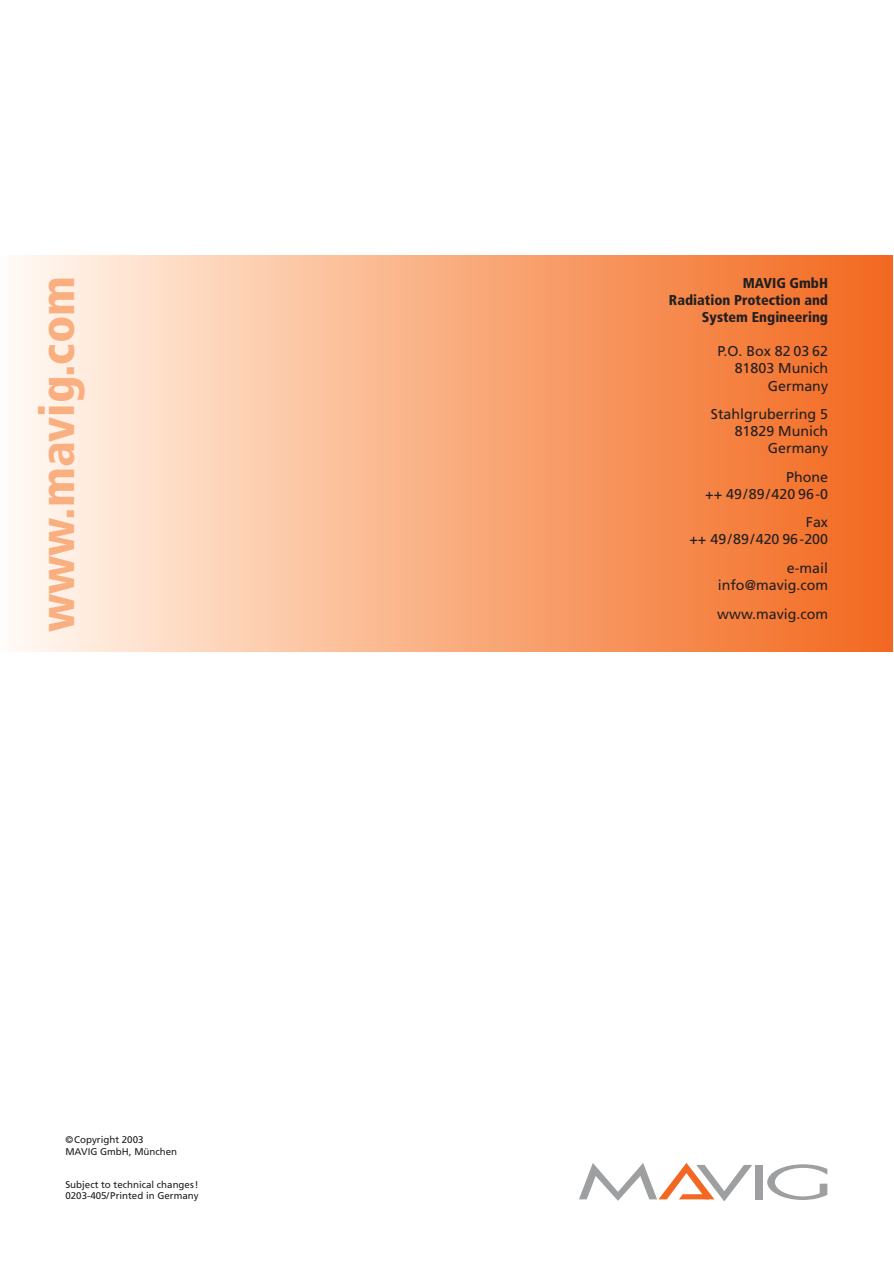
<style>
.page{position:relative;width:894px;height:1263px;background:#fff}
.page>*{position:absolute;margin:0;border:0;box-sizing:border-box;transform-origin:0 0}
.t1{font:900 condensed 48px "Frutiger";color:#faaf81}
.t2{font:14.25px/17.1px "Frutiger";color:#231f20;text-align:right}
.t3{font:900 condensed 14.25px/17.1px "Frutiger";color:#231f20;text-align:right}
.t4{font:9.75px/11.7px "Frutiger";color:#231f20}
</style>
<div class="page">
<div style="left:0;top:256px;width:893px;height:396px;background:linear-gradient(to right,#fff9f0,#f36619)"></div>
<div style="left:755px;top:1165px;width:8px;height:34px;background:#9d9fa1"></div>
<svg style="left:767px;top:1164px;width:60px;height:36px"></svg>
<svg style="left:579px;top:1163px;width:173px;height:38px"></svg>
<h1 class="t1" style="left:38px;top:632px;width:358px;rotate:-90deg">www.mavig.com</h1>
<p class="t4" style="left:65px;top:1135px;width:113px">©Copyright 2003<br>MAVIG GmbH, München</p>
<p class="t4" style="left:65px;top:1179px;width:135px">Subject to technical changes!<br>0203-405/Printed in Germany</p>
<p class="t3" style="left:669px;top:276px;width:161px">MAVIG GmbH<br>Radiation Protection and<br>System Engineering</p>
<p class="t2" style="left:717px;top:344px;width:112px">P.O. Box 82 03 62<br>81803 Munich<br>Germany</p>
<p class="t2" style="left:711px;top:407px;width:119px">Stahlgruberring 5<br>81829 Munich<br>Germany</p>
<p class="t2" style="left:705px;top:469px;width:124px">Phone<br>++ 49/89/420 96-0</p>
<p class="t2" style="left:689px;top:515px;width:140px">Fax<br>++ 49/89/420 96-200</p>
<p class="t2" style="left:718px;top:561px;width:112px">e-mail info@mavig.com</p>
<p class="t2" style="left:717px;top:606px;width:112px">www.mavig.com</p>
</div>
